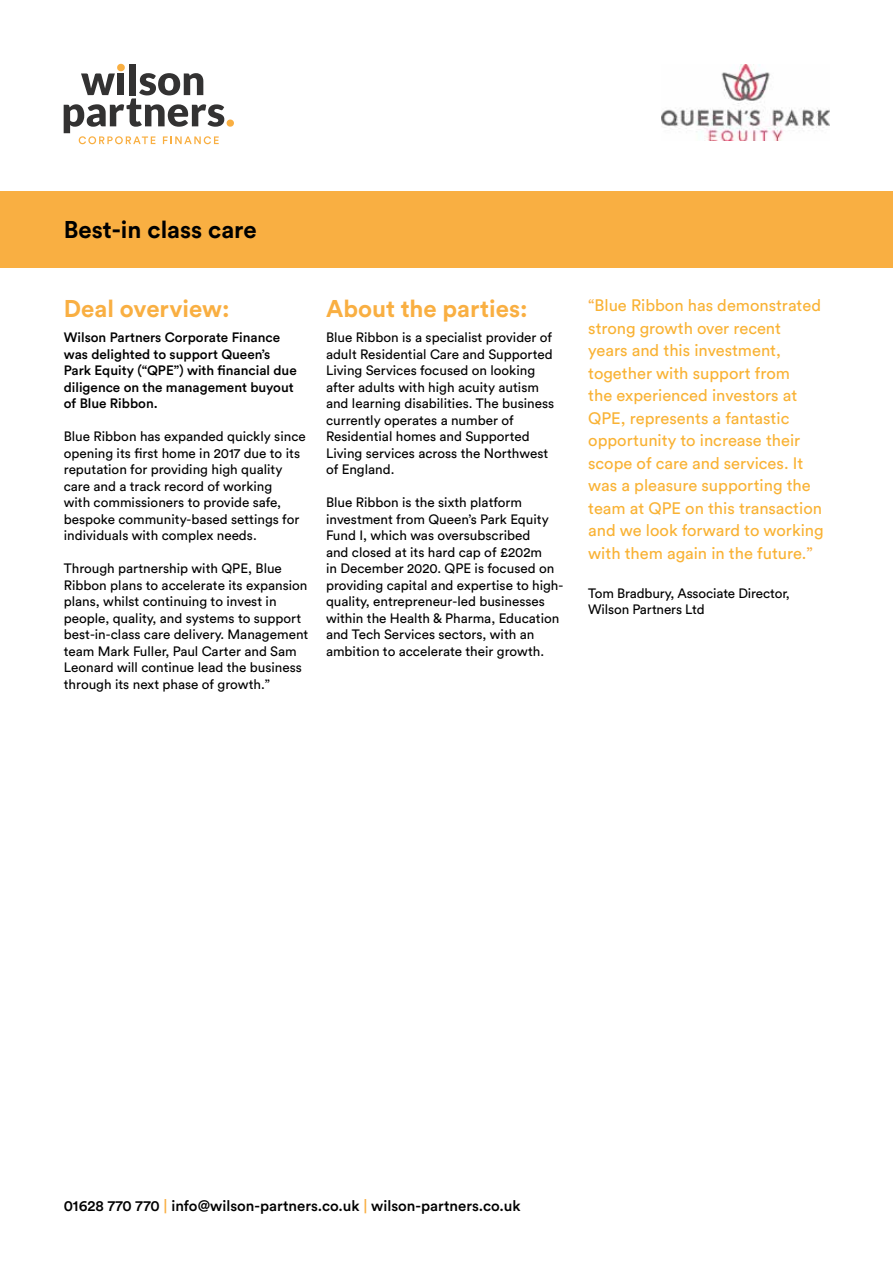
<style>
.page{position:relative;width:893px;height:1263px;background:#fff}
.page>*{position:absolute;margin:0;border:0;box-sizing:border-box;transform-origin:0 0}
.t1{font:700 24px "Circular Std";color:#f9af42}
.t2{font:700 24px "Circular Std";color:#000}
.t3{font:16.5px/22.5px "Circular Std";color:#f9b234}
.t4{font:500 15px "Circular Std";color:#000}
.t5{font:13.5px/16.5px "Circular Std";color:#000}
.t6{font:500 13.5px/16.5px "Circular Std";color:#000}
.s1{color:#f9af42}
</style>
<div class="page">
<div style="left:0;top:191px;width:893px;height:77px;background:#f9af42"></div>
<svg style="left:64px;top:64px;width:170px;height:80px"></svg>
<img style="left:661px;top:64px;width:168px;height:76px">
<h1 class="t2" style="left:64px;top:214px;width:195px">Best-in class care</h1>
<h1 class="t1" style="left:64px;top:293px;width:167px">Deal overview:</h1>
<p class="t6" style="left:64px;top:329px;width:234px">Wilson Partners Corporate Finance was delighted to support Queen’s<br>Park Equity (“QPE”) with financial due diligence on the management buyout of Blue Ribbon.</p>
<p class="t5" style="left:64px;top:428px;width:243px">Blue Ribbon has expanded quickly since opening its first home in 2017 due to its reputation for providing high quality care and a track record of working<br>with commissioners to provide safe, bespoke community-based settings for individuals with complex needs.</p>
<p class="t5" style="left:64px;top:560px;width:246px">Through partnership with QPE, Blue Ribbon plans to accelerate its expansion plans, whilst continuing to invest in people, quality, and systems to support best-in-class care delivery. Management team Mark Fuller, Paul Carter and Sam Leonard will continue lead the business through its next phase of growth.”</p>
<h1 class="t1" style="left:326px;top:293px;width:203px">About the parties:</h1>
<p class="t5" style="left:326px;top:329px;width:230px">Blue Ribbon is a specialist provider of adult Residential Care and Supported Living Services focused on looking after adults with high acuity autism and learning disabilities. The business currently operates a number of Residential homes and Supported Living services across the Northwest of England.</p>
<p class="t5" style="left:326px;top:494px;width:239px">Blue Ribbon is the sixth platform investment from Queen’s Park Equity Fund I, which was oversubscribed<br>and closed at its hard cap of £202m<br>in December 2020. QPE is focused on providing capital and expertise to high&shy;quality, entrepreneur-led businesses within the Health &amp; Pharma, Education and Tech Services sectors, with an ambition to accelerate their growth.</p>
<p class="t3" style="left:588px;top:294px;width:237px"><span class="s1">“</span>Blue Ribbon has demonstrated strong growth over recent years and this investment, together with support from<br>the experienced investors at<br>QPE, represents a fantastic opportunity to increase their scope of care and services. It was a pleasure supporting the team at QPE on this transaction and we look forward to working with them again in the future.<span class="s1">”</span></p>
<p class="t5" style="left:588px;top:584px;width:203px">Tom Bradbury, Associate Director,<br>Wilson Partners Ltd</p>
<p class="t4" style="left:64px;top:1197px;width:458px">01628 770 770 <span class="s1">|</span> info@wilson-partners.co.uk <span class="s1">|</span> wilson-partners.co.uk</p>
</div>
